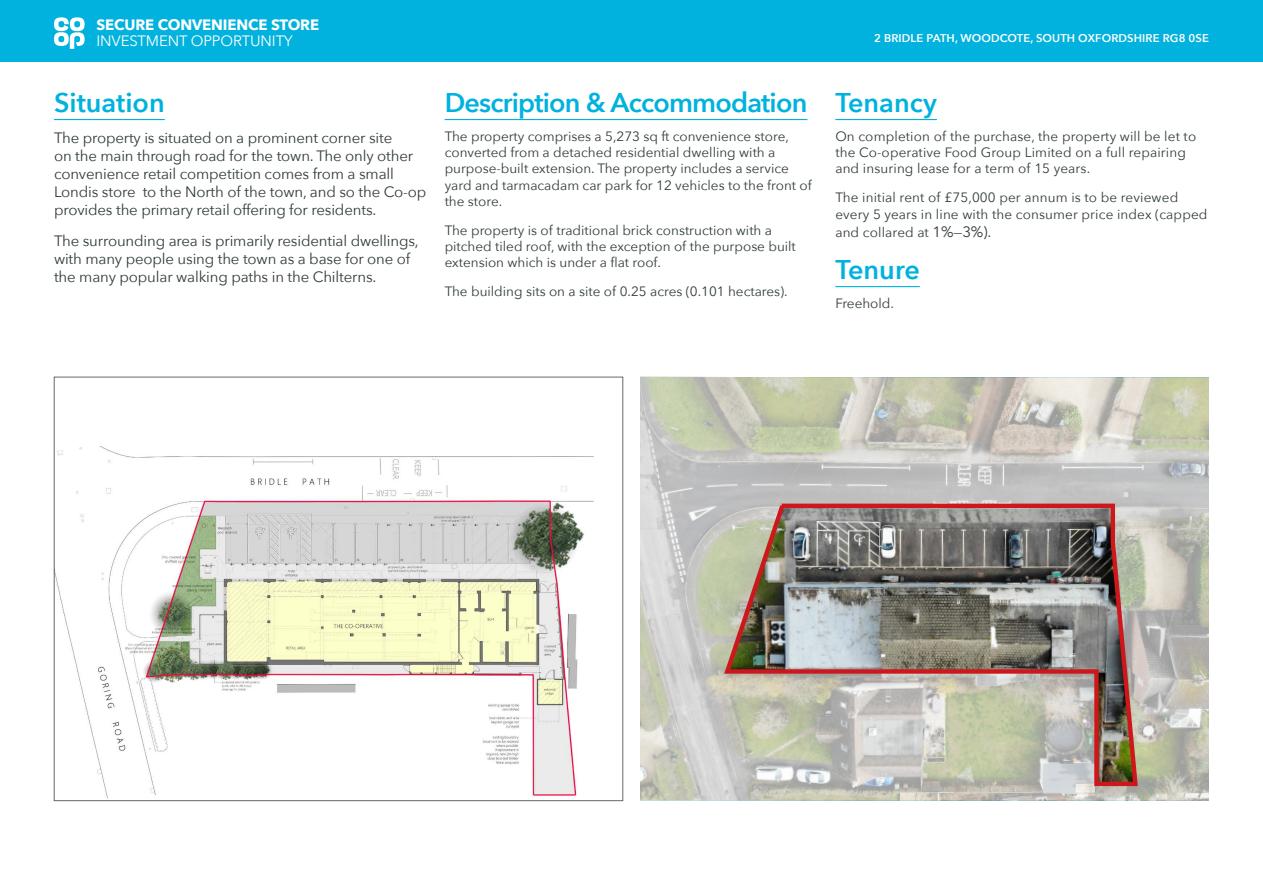
<style>
.page{position:relative;width:1263px;height:893px;background:#fff}
.page>*{position:absolute;margin:0;border:0;box-sizing:border-box;transform-origin:0 0}
.t1{font:600 27px "Avenir Next";letter-spacing:-.03em;color:#00b2dd}
.t2{font:600 27px "Avenir Next";color:#00b2dd}
.t3{font:15px/18px "Avenir Next";letter-spacing:-.01em;color:#313b3d}
.t4{font:700 15px "Avenir Next";letter-spacing:-.01em;color:#fff}
.t5{font:15px "Avenir Next";letter-spacing:-.01em;color:#fff}
.t6{font:13.5px/16.2px "Avenir Next";color:#313b3d}
.t7{font:600 11.25px "Avenir Next";letter-spacing:.01em;color:#fff}
.s1{font-size:15px}
</style>
<div class="page">
<hr style="left:445px;top:119px;width:362px;height:1px;background:#00b2dd">
<hr style="left:835px;top:119px;width:102px;height:1px;background:#00b2dd">
<div style="left:0;top:0;width:1263px;height:61px;background:#00b2dd"></div>
<svg style="left:54px;top:17px;width:31px;height:32px"></svg>
<hr style="left:54px;top:119px;width:111px;height:1px;background:#00b2dd">
<hr style="left:835px;top:286px;width:85px;height:1px;background:#00b2dd">
<svg style="left:640px;top:377px;width:569px;height:424px;background:#c7c8be"></svg>
<img style="left:721px;top:500px;width:419px;height:288px">
<img style="left:56px;top:446px;width:538px;height:353px">
<p class="t4" style="left:97px;top:12px;width:224px">SECURE CONVENIENCE STORE</p>
<p class="t5" style="left:97px;top:28px;width:198px">INVESTMENT OPPORTUNITY</p>
<h1 class="t2" style="left:54px;top:79px;width:112px">Situation</h1>
<p class="t3" style="left:54px;top:128px;width:374px">The property is situated on a prominent corner site<br>on the main through road for the town. The only other convenience retail competition comes from a small Londis store to the North of the town, and so the Co-op provides the primary retail offering for residents.</p>
<p class="t3" style="left:54px;top:231px;width:366px">The surrounding area is primarily residential dwellings, with many people using the town as a base for one of the many popular walking paths in the Chilterns.</p>
<h1 class="t1" style="left:445px;top:79px;width:364px">Description &amp; Accommodation</h1>
<p class="t6" style="left:445px;top:128px;width:369px">The property comprises a 5,273 sq ft convenience store, converted from a detached residential dwelling with a purpose-built extension. The property includes a service yard and tarmacadam car park for 12 vehicles to the front of the store.</p>
<p class="t6" style="left:445px;top:221px;width:353px">The property is of traditional brick construction with a pitched tiled roof, with the exception of the purpose built extension which is under a flat roof.</p>
<p class="t6" style="left:445px;top:283px;width:345px">The building sits on a site of 0.25 acres (0.101 hectares).</p>
<p class="t7" style="left:874px;top:29px;width:336px">2 BRIDLE PATH, WOODCOTE, SOUTH OXFORDSHIRE RG8 0SE</p>
<h1 class="t2" style="left:835px;top:79px;width:103px">Tenancy</h1>
<p class="t6" style="left:835px;top:128px;width:362px">On completion of the purchase, the property will be let to the Co-operative Food Group Limited on a full repairing and insuring lease for a term of 15 years.</p>
<p class="t6" style="left:835px;top:189px;width:374px">The initial rent of £75,000 per annum is to be reviewed every 5 years in line with the consumer price index (capped</p>
<p class="t6" style="left:835px;top:223px;width:158px">and collared at <span class="s1">1%—3%).</span></p>
<h1 class="t1" style="left:835px;top:247px;width:86px">Tenure</h1>
<p class="t6" style="left:835px;top:295px;width:60px">Freehold.</p>
</div>
